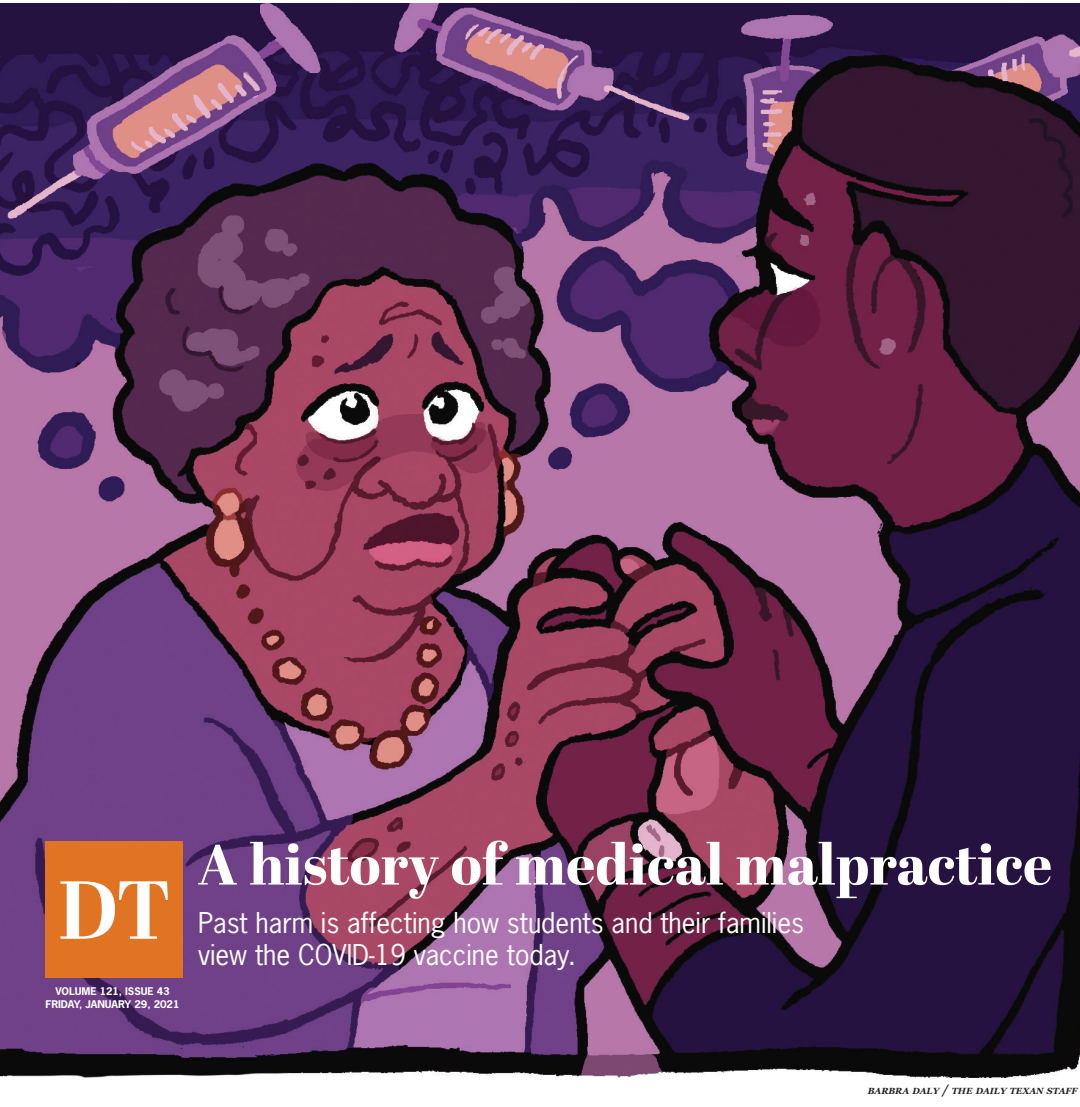
<style>
.page{position:relative;width:1080px;height:1107px;background:#fff}
.page>*{position:absolute;margin:0;border:0;box-sizing:border-box;transform-origin:0 0}
.t1{font:700 82.05px "Abril Display";color:#fff}
.t2{font:800 57px "Abril Display";letter-spacing:.005em;color:#fff}
.t3{font:27px/32.4px "News Gothic Std";color:#fff}
.t4{font:700 10.05px/12.6px "News Gothic Std";letter-spacing:-.01em;color:#fff;text-align:center;scale:1.05 1}
.t5{font:italic 700 8.85px "Georgia";color:#231f20}
.s1{font-size:12.75px}
</style>
<div class="page">
<img style="left:0;top:3px;width:1080px;height:1074px">
<div style="left:45px;top:842px;width:138px;height:136px;background:#e17423"></div>
<p class="t1" style="left:58px;top:853px;width:114px">DT</p>
<p class="t4" style="left:46px;top:985px;width:129px">VOLUME 121, ISSUE 43<br>FRIDAY, JANUARY 29, 2021</p>
<p class="t2" style="left:198px;top:825px;width:856px">A history of medical malpractice</p>
<p class="t3" style="left:198px;top:906px;width:608px">Past harm is affecting how students and their families view the COVID-19 vaccine today.</p>
<p class="t5" style="left:868px;top:1085px;width:211px">BARBRA DALY <span class="s1">/</span> THE DAILY TEXAN STAFF</p>
</div>
